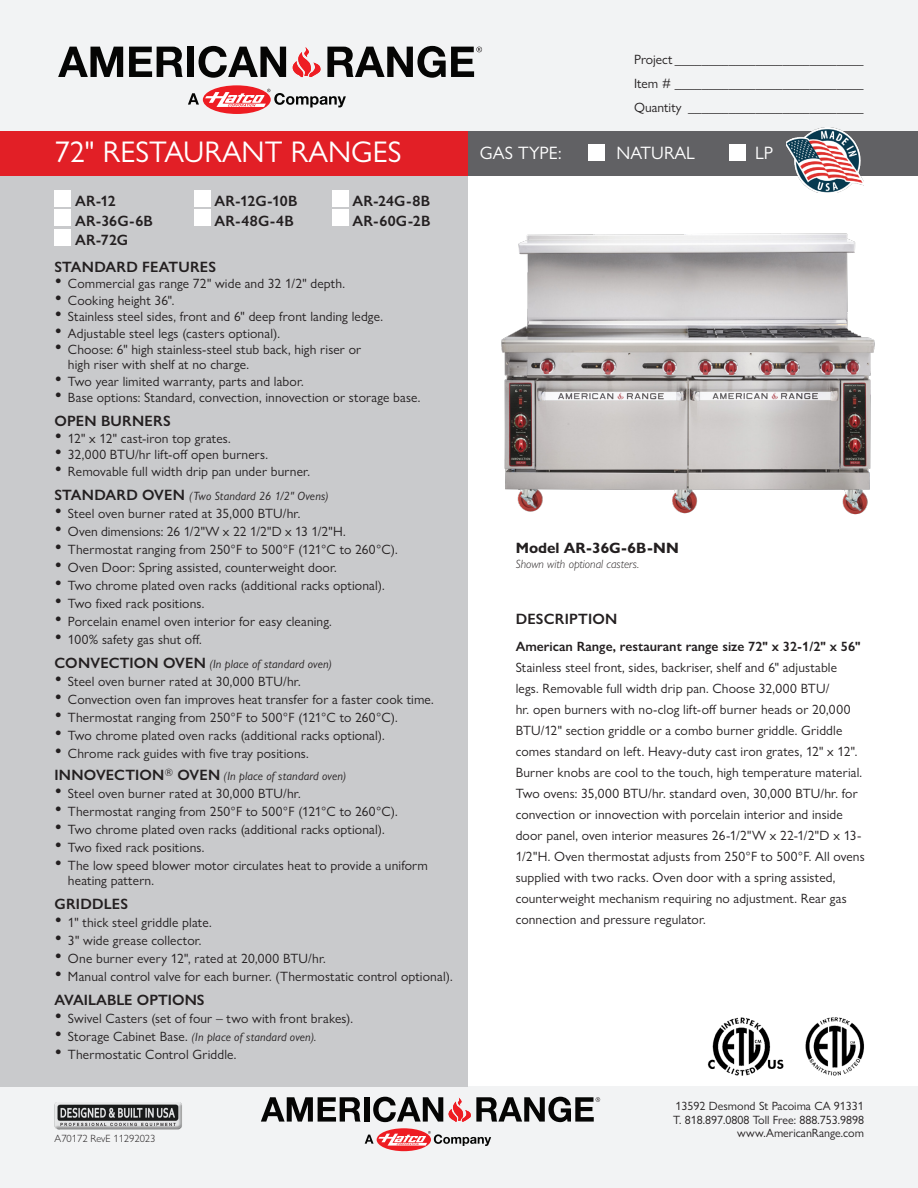
<style>
.page{position:relative;width:918px;height:1188px;background:#fff}
.page>*{position:absolute;margin:0;border:0;box-sizing:border-box;transform-origin:0 0}
.t1{font:30px "Gill Sans Nova";color:#fff}
.t2{font:18px "Gill Sans Nova";color:#fff}
.t3{font:600 15px "Gill Sans Nova";letter-spacing:.015em;color:#231f20}
.t4{font:700 15px "Gill Sans Nova";color:#231f20}
.t5{font:13.5px/21px "Gill Sans Nova";letter-spacing:.01em;color:#231f20}
.t6{font:600 13.5px "Gill Sans Nova";color:#231f20}
.t7{font:italic 12px "Gill Sans Nova";letter-spacing:.01em;color:#231f20}
.t8{font:12px "Gill Sans Nova";color:#231f20}
.t9{font:italic 300 12px "Gill Sans Nova";color:#231f20}
.t10{font:300 10.5px "Gill Sans Nova";color:#231f20}
.s1{font-size:21px}
.s2{font-weight:600;font-style:normal;font-size:15px}
.s3{font-style:normal;font-size:21px}
.s4{font-style:normal;font-size:13.5px}
</style>
<div class="page">
<div style="left:0;top:1087px;width:918px;height:101px;background:#f2f3f4"></div>
<div style="left:0;top:0;width:918px;height:134px;background:#f2f3f4"></div>
<div style="left:0;top:137px;width:467px;height:950px;background:#c9cacc"></div>
<img style="left:706px;top:1017px;width:162px;height:70px">
<img style="left:55px;top:1102px;width:127px;height:28px">
<img style="left:501px;top:233px;width:374px;height:282px">
<div style="left:423px;top:131px;width:495px;height:44px;background:#616164"></div>
<div style="left:588px;top:144px;width:17px;height:17px;background:#fff"></div>
<div style="left:729px;top:144px;width:17px;height:17px;background:#fff"></div>
<img style="left:786px;top:127px;width:78px;height:65px">
<div style="left:0;top:131px;width:467px;height:44px;background:#e21f26"></div>
<div style="left:54px;top:190px;width:17px;height:16px;background:#fff"></div>
<div style="left:194px;top:190px;width:16px;height:16px;background:#fff"></div>
<div style="left:332px;top:190px;width:16px;height:16px;background:#fff"></div>
<div style="left:54px;top:209px;width:17px;height:17px;background:#fff"></div>
<div style="left:194px;top:209px;width:16px;height:17px;background:#fff"></div>
<div style="left:332px;top:209px;width:16px;height:17px;background:#fff"></div>
<div style="left:54px;top:229px;width:17px;height:16px;background:#fff"></div>
<svg style="left:261px;top:1097px;width:100px;height:25px"></svg>
<div style="left:364px;top:1097px;width:6px;height:25px;background:#050504"></div>
<svg style="left:365px;top:1128px;width:126px;height:23px"></svg>
<svg style="left:373px;top:1097px;width:227px;height:25px"></svg>
<svg style="left:58px;top:47px;width:65px;height:30px"></svg>
<svg style="left:129px;top:47px;width:54px;height:30px"></svg>
<div style="left:187px;top:47px;width:7px;height:30px;background:#050504"></div>
<svg style="left:199px;top:46px;width:122px;height:32px"></svg>
<svg style="left:188px;top:85px;width:158px;height:29px"></svg>
<svg style="left:327px;top:46px;width:155px;height:32px"></svg>
<p class="t1" style="left:55px;top:134px;width:348px">72" RESTAURANT RANGES</p>
<p class="t3" style="left:75px;top:192px;width:42px">AR-12</p>
<p class="t3" style="left:215px;top:192px;width:84px">AR-12G-10B</p>
<p class="t3" style="left:353px;top:192px;width:79px">AR-24G-8B</p>
<p class="t3" style="left:75px;top:211px;width:79px">AR-36G-6B</p>
<p class="t3" style="left:215px;top:211px;width:81px">AR-48G-4B</p>
<p class="t3" style="left:353px;top:211px;width:79px">AR-60G-2B</p>
<p class="t3" style="left:75px;top:231px;width:55px">AR-72G</p>
<p class="t3" style="left:54px;top:258px;width:163px">STANDARD FEATURES</p>
<p class="t5" style="left:54px;top:273px;width:292px"><span class="s1">•</span> Commercial gas range 72" wide and 32 1/2" depth.</p>
<p class="t5" style="left:54px;top:290px;width:122px"><span class="s1">•</span> Cooking height 36".</p>
<p class="t5" style="left:54px;top:306px;width:330px"><span class="s1">•</span> Stainless steel sides, front and 6" deep front landing ledge.</p>
<p class="t5" style="left:54px;top:323px;width:227px"><span class="s1">•</span> Adjustable steel legs (casters optional).</p>
<p class="t5" style="left:68px;top:342px;width:295px;line-height:15px;text-indent:-14px"><span class="s1">•</span> Choose: 6" high stainless-steel stub back, high riser or high riser with shelf at no charge.</p>
<p class="t5" style="left:54px;top:371px;width:251px"><span class="s1">•</span> Two year limited warranty, parts and labor.</p>
<p class="t5" style="left:54px;top:387px;width:367px"><span class="s1">•</span> Base options: Standard, convection, innovection or storage base.</p>
<p class="t3" style="left:54px;top:412px;width:118px">OPEN BURNERS</p>
<p class="t5" style="left:54px;top:428px;width:178px"><span class="s1">•</span> 12" x 12" cast-iron top grates.</p>
<p class="t5" style="left:54px;top:444px;width:215px"><span class="s1">•</span> 32,000 BTU/hr lift-off open burners.</p>
<p class="t5" style="left:54px;top:461px;width:257px"><span class="s1">•</span> Removable full width drip pan under burner.</p>
<p class="t7" style="left:54px;top:489px;width:276px"><span class="s2">STANDARD OVEN</span> (Two Standard 26 1/2" Ovens)</p>
<p class="t5" style="left:54px;top:503px;width:247px"><span class="s1">•</span> Steel oven burner rated at 35,000 BTU/hr.</p>
<p class="t5" style="left:54px;top:521px;width:293px"><span class="s1">•</span> Oven dimensions: 26 1/2"W x 22 1/2"D x 13 1/2"H.</p>
<p class="t5" style="left:54px;top:539px;width:345px"><span class="s1">•</span> Thermostat ranging from 250°F to 500°F (121°C to 260°C).</p>
<p class="t5" style="left:54px;top:557px;width:284px"><span class="s1">•</span> Oven Door: Spring assisted, counterweight door.</p>
<p class="t5" style="left:54px;top:575px;width:332px"><span class="s1">•</span> Two chrome plated oven racks (additional racks optional).</p>
<p class="t5" style="left:54px;top:593px;width:152px"><span class="s1">•</span> Two fixed rack positions.</p>
<p class="t5" style="left:54px;top:611px;width:279px"><span class="s1">•</span> Porcelain enamel oven interior for easy cleaning.</p>
<p class="t5" style="left:54px;top:629px;width:149px"><span class="s1">•</span> 100% safety gas shut off.</p>
<p class="t7" style="left:54px;top:657px;width:279px"><span class="s2">CONVECTION OVEN</span> (In place of standard oven)</p>
<p class="t5" style="left:54px;top:671px;width:248px"><span class="s1">•</span> Steel oven burner rated at 30,000 BTU/hr.</p>
<p class="t5" style="left:54px;top:689px;width:381px"><span class="s1">•</span> Convection oven fan improves heat transfer for a faster cook time.</p>
<p class="t5" style="left:54px;top:707px;width:345px"><span class="s1">•</span> Thermostat ranging from 250°F to 500°F (121°C to 260°C).</p>
<p class="t5" style="left:54px;top:725px;width:332px"><span class="s1">•</span> Two chrome plated oven racks (additional racks optional).</p>
<p class="t5" style="left:54px;top:743px;width:256px"><span class="s1">•</span> Chrome rack guides with five tray positions.</p>
<p class="t7" style="left:54px;top:769px;width:293px"><span class="s2">INNOVECTION</span><sup>®</sup> <span class="s2">OVEN</span> (In place of standard oven)</p>
<p class="t5" style="left:54px;top:783px;width:248px"><span class="s1">•</span> Steel oven burner rated at 30,000 BTU/hr.</p>
<p class="t5" style="left:54px;top:801px;width:345px"><span class="s1">•</span> Thermostat ranging from 250°F to 500°F (121°C to 260°C).</p>
<p class="t5" style="left:54px;top:819px;width:332px"><span class="s1">•</span> Two chrome plated oven racks (additional racks optional).</p>
<p class="t5" style="left:54px;top:837px;width:152px"><span class="s1">•</span> Two fixed rack positions.</p>
<p class="t5" style="left:68px;top:858px;width:361px;line-height:15px;text-indent:-14px"><span class="s1">•</span> The low speed blower motor circulates heat to provide a uniform heating pattern.</p>
<p class="t3" style="left:54px;top:895px;width:75px">GRIDDLES</p>
<p class="t5" style="left:54px;top:912px;width:159px"><span class="s1">•</span> 1" thick steel griddle plate.</p>
<p class="t5" style="left:54px;top:930px;width:149px"><span class="s1">•</span> 3" wide grease collector.</p>
<p class="t5" style="left:54px;top:948px;width:273px"><span class="s1">•</span> One burner every 12", rated at 20,000 BTU/hr.</p>
<p class="t5" style="left:54px;top:966px;width:400px"><span class="s1">•</span> Manual control valve for each burner. (Thermostatic control optional).</p>
<p class="t3" style="left:54px;top:991px;width:152px">AVAILABLE OPTIONS</p>
<p class="t5" style="left:54px;top:1008px;width:300px"><span class="s1">•</span> Swivel Casters (set of four – two with front brakes).</p>
<p class="t7" style="left:54px;top:1030px;width:263px"><span class="s3">•</span> <span class="s4">Storage Cabinet Base.</span> (In place of standard oven).</p>
<p class="t5" style="left:54px;top:1044px;width:183px"><span class="s1">•</span> Thermostatic Control Griddle.</p>
<p class="t10" style="left:55px;top:1132px;width:102px">A70172 RevE 11292023</p>
<p class="t5" style="left:634px;top:49px;width:231px">Project ____________________________</p>
<p class="t5" style="left:634px;top:73px;width:231px">Item # ____________________________</p>
<p class="t5" style="left:634px;top:97px;width:231px">Quantity __________________________</p>
<p class="t2" style="left:480px;top:142px;width:83px">GAS TYPE:</p>
<p class="t2" style="left:617px;top:142px;width:80px">NATURAL</p>
<p class="t2" style="left:755px;top:142px;width:20px">LP</p>
<p class="t4" style="left:516px;top:538px;width:165px">Model AR-36G-6B-NN</p>
<p class="t9" style="left:516px;top:556px;width:125px">Shown with optional casters.</p>
<p class="t3" style="left:516px;top:610px;width:103px">DESCRIPTION</p>
<p class="t6" style="left:516px;top:638px;width:346px">American Range, restaurant range size 72" x 32-1/2" x 56"</p>
<p class="t5" style="left:516px;top:657px;width:351px">Stainless steel front, sides, backriser, shelf and 6" adjustable<br>legs. Removable full width drip pan. Choose 32,000 BTU/<br>hr. open burners with no-clog lift-off burner heads or 20,000<br>BTU/12" section griddle or a combo burner griddle. Griddle comes standard on left. Heavy-duty cast iron grates, 12" x 12".<br>Burner knobs are cool to the touch, high temperature material.<br>Two ovens: 35,000 BTU/hr. standard oven, 30,000 BTU/hr. for convection or innovection with porcelain interior and inside door panel, oven interior measures 26-1/2"W x 22-1/2"D x 13- 1/2"H. Oven thermostat adjusts from 250°F to 500°F. All ovens supplied with two racks. Oven door with a spring assisted, counterweight mechanism requiring no adjustment. Rear gas connection and pressure regulator.</p>
<p class="t8" style="left:676px;top:1099px;width:190px">13592 Desmond St Pacoima CA 91331</p>
<p class="t8" style="left:673px;top:1112px;width:192px">T. 818.897.0808 Toll Free: 888.753.9898</p>
<p class="t8" style="left:737px;top:1126px;width:128px">www.AmericanRange.com</p>
</div>
